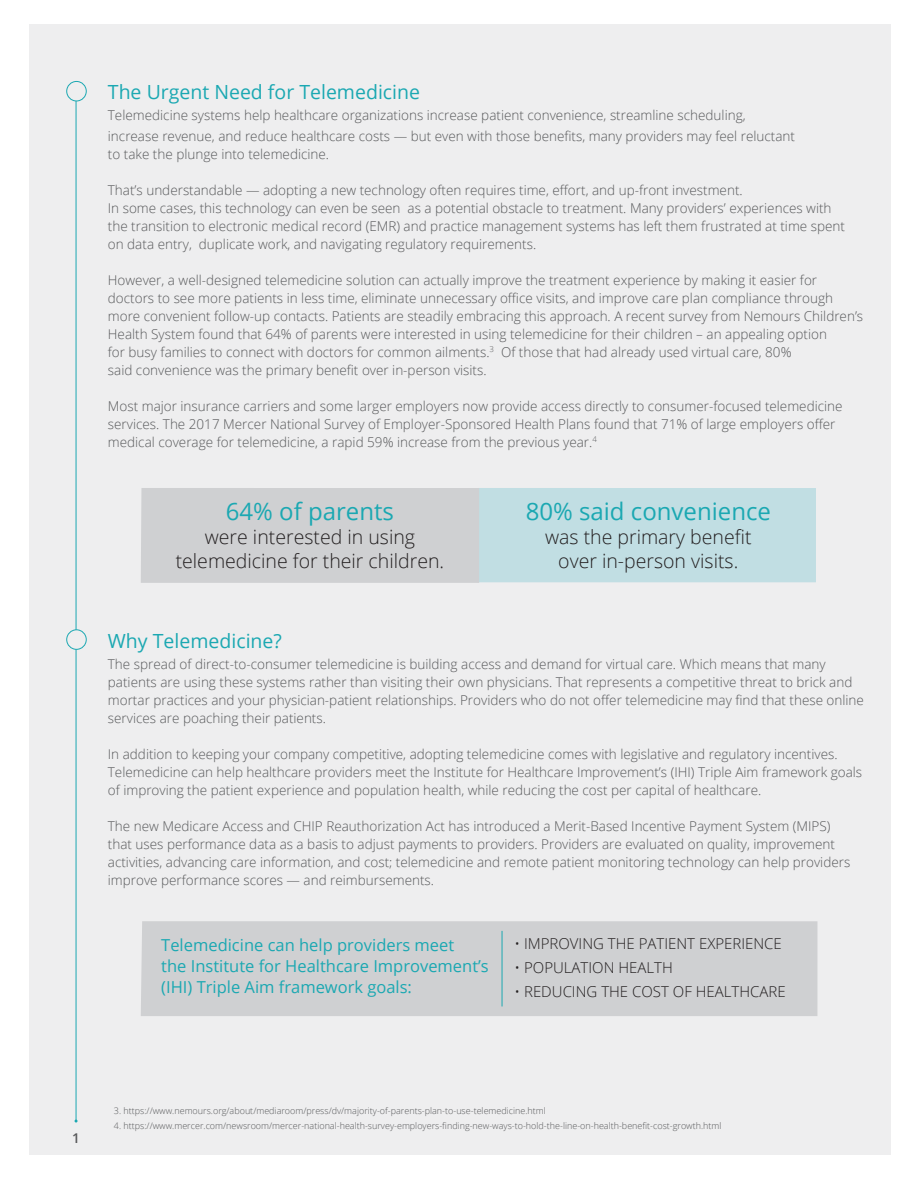
<style>
.page{position:relative;width:918px;height:1188px;background:#fff}
.page>*{position:absolute;margin:0;border:0;box-sizing:border-box;transform-origin:0 0}
.t1{font:24px "Open Sans";color:#1ba8b2}
.t2{font:300 19.5px "Open Sans";color:#231f20}
.t3{font:19.5px "Open Sans";color:#1ba8b2}
.t4{font:16.5px/21px "Open Sans";color:#1ba8b2}
.t5{font:300 15px "Open Sans";color:#231f20}
.t6{font:300 13.5px/18px "Open Sans";color:#57585a}
.t7{font:600 13.5px "Open Sans";color:#57585a}
.t8{font:300 9px "Open Sans";color:#57585a}
</style>
<div class="page">
<div style="left:29px;top:24px;width:862px;height:1131px;background:#eeeeef"></div>
<hr style="left:76px;top:95px;width:1px;height:1026px;background:#1ba8b2">
<div style="left:67px;top:81px;width:19px;height:20px;background:#eeeeef;border-radius:50%"></div>
<div style="left:66px;top:81px;width:21px;height:20px;border:1px solid #1ba8b2;border-radius:50%"></div>
<div style="left:67px;top:630px;width:19px;height:19px;background:#eeeeef;border-radius:50%"></div>
<div style="left:66px;top:629px;width:21px;height:21px;border:1px solid #1ba8b2;border-radius:50%"></div>
<svg style="left:141px;top:488px;width:675px;height:95px;background:#c8d7da"></svg>
<div style="left:141px;top:921px;width:676px;height:95px;background:#cfd0d2"></div>
<hr style="left:502px;top:931px;width:1px;height:75px;background:#1ba8b2">
<p class="t3" style="left:108px;top:78px;width:314px">The Urgent Need for Telemedicine</p>
<p class="t6" style="left:108px;top:106px;width:639px">Telemedicine systems help healthcare organizations increase patient convenience, streamline scheduling,</p>
<p class="t6" style="left:108px;top:127px;width:689px">increase revenue, and reduce healthcare costs — but even with those benefits, many providers may feel reluctant</p>
<p class="t6" style="left:108px;top:145px;width:223px">to take the plunge into telemedicine.</p>
<p class="t6" style="left:108px;top:181px;width:636px">That’s understandable — adopting a new technology often requires time, effort, and up-front investment.</p>
<p class="t6" style="left:108px;top:199px;width:725px">In some cases, this technology can even be seen as a potential obstacle to treatment. Many providers’ experiences with</p>
<p class="t6" style="left:108px;top:217px;width:739px">the transition to electronic medical record (EMR) and practice management systems has left them frustrated at time spent on data entry, duplicate work, and navigating regulatory requirements.</p>
<p class="t6" style="left:108px;top:271px;width:757px">However, a well-designed telemedicine solution can actually improve the treatment experience by making it easier for doctors to see more patients in less time, eliminate unnecessary office visits, and improve care plan compliance through more convenient follow-up contacts. Patients are steadily embracing this approach. A recent survey from Nemours Children’s Health System found that 64% of parents were interested in using telemedicine for their children – an appealing option</p>
<p class="t6" style="left:108px;top:343px;width:685px">for busy families to connect with doctors for common ailments.<sup>3</sup> Of those that had already used virtual care, 80%</p>
<p class="t6" style="left:108px;top:361px;width:380px">said convenience was the primary benefit over in-person visits.</p>
<p class="t6" style="left:108px;top:397px;width:736px">Most major insurance carriers and some larger employers now provide access directly to consumer-focused telemedicine services. The 2017 Mercer National Survey of Employer-Sponsored Health Plans found that 71% of large employers offer medical coverage for telemedicine, a rapid 59% increase from the previous year.<sup>4</sup></p>
<p class="t1" style="left:226px;top:495px;width:170px">64% of parents</p>
<p class="t2" style="left:205px;top:524px;width:212px">were interested in using</p>
<p class="t2" style="left:176px;top:548px;width:270px">telemedicine for their children.</p>
<p class="t1" style="left:526px;top:495px;width:247px">80% said convenience</p>
<p class="t2" style="left:545px;top:524px;width:208px">was the primary benefit</p>
<p class="t2" style="left:558px;top:548px;width:182px">over in-person visits.</p>
<p class="t3" style="left:108px;top:627px;width:175px">Why Telemedicine?</p>
<p class="t6" style="left:108px;top:655px;width:758px">The spread of direct-to-consumer telemedicine is building access and demand for virtual care. Which means that many patients are using these systems rather than visiting their own physicians. That represents a competitive threat to brick and mortar practices and your physician-patient relationships. Providers who do not offer telemedicine may find that these online services are poaching their patients.</p>
<p class="t6" style="left:108px;top:745px;width:756px">In addition to keeping your company competitive, adopting telemedicine comes with legislative and regulatory incentives.<br>Telemedicine can help healthcare providers meet the Institute for Healthcare Improvement’s (IHI) Triple Aim framework goals of improving the patient experience and population health, while reducing the cost per capital of healthcare.</p>
<p class="t6" style="left:108px;top:817px;width:744px">The new Medicare Access and CHIP Reauthorization Act has introduced a Merit-Based Incentive Payment System (MIPS) that uses performance data as a basis to adjust payments to providers. Providers are evaluated on quality, improvement activities, advancing care information, and cost; telemedicine and remote patient monitoring technology can help providers improve performance scores — and reimbursements.</p>
<p class="t4" style="left:161px;top:934px;width:295px">Telemedicine can help providers meet</p>
<p class="t4" style="left:161px;top:955px;width:329px">the Institute for Healthcare Improvement’s (IHI) Triple Aim framework goals:</p>
<p class="t5" style="left:515px;top:934px;width:269px">• IMPROVING THE PATIENT EXPERIENCE</p>
<p class="t5" style="left:515px;top:958px;width:160px">• POPULATION HEALTH</p>
<p class="t5" style="left:515px;top:982px;width:273px">• REDUCING THE COST OF HEALTHCARE</p>
<p class="t7" style="left:72px;top:1129px;width:9px">1</p>
<p class="t8" style="left:114px;top:1105px;width:433px">3. https://www.nemours.org/about/mediaroom/press/dv/majority-of-parents-plan-to-use-telemedicine.html</p>
<p class="t8" style="left:114px;top:1120px;width:609px">4. https://www.mercer.com/newsroom/mercer-national-health-survey-employers-finding-new-ways-to-hold-the-line-on-health-benefit-cost-growth.html</p>
</div>
